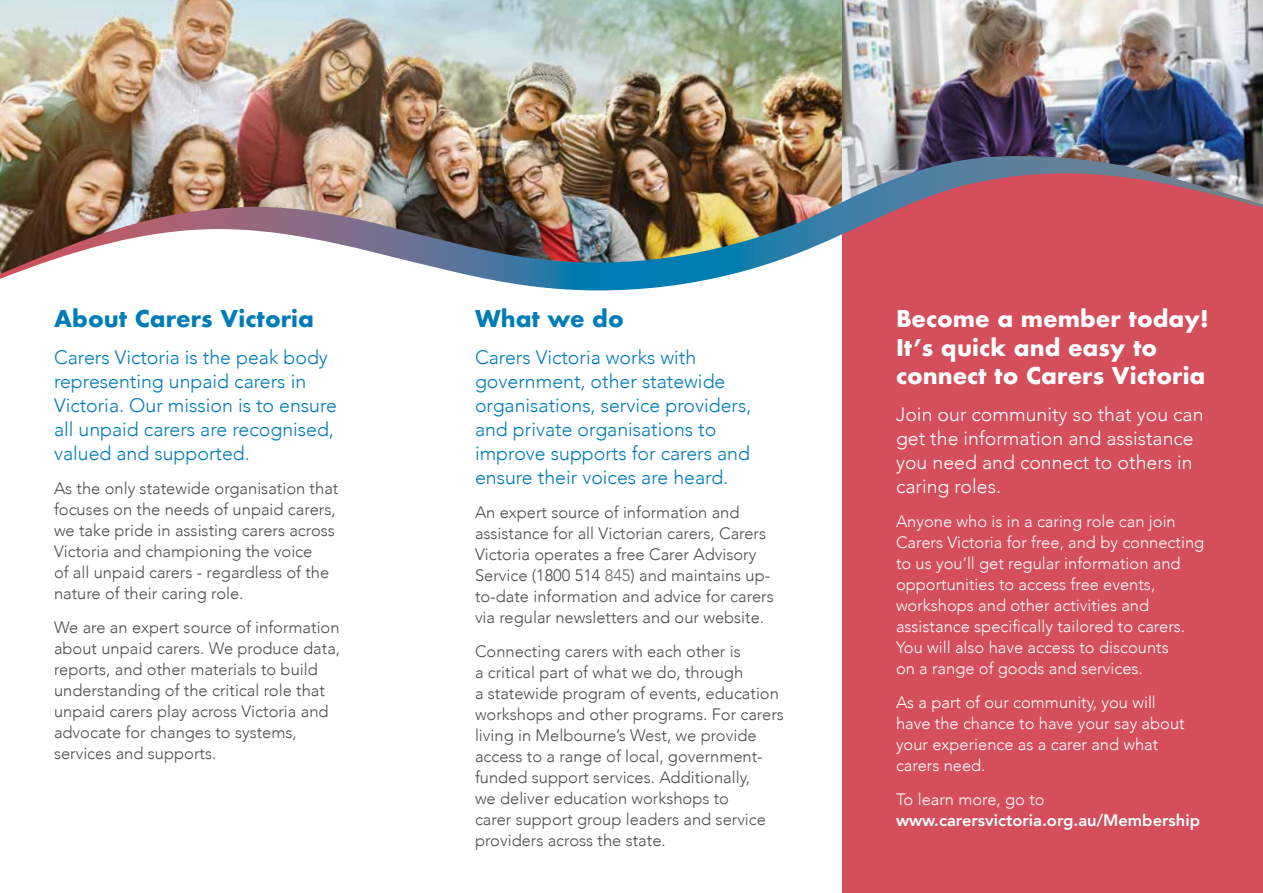
<style>
.page{position:relative;width:1263px;height:893px;background:#fff}
.page>*{position:absolute;margin:0;border:0;box-sizing:border-box;transform-origin:0 0}
.t1{font:700 22.5px/28.5px "Futura";color:#fff}
.t2{font:700 22.5px "Futura";color:#007db6}
.t3{font:300 19.5px/24px "Avenir";color:#007db6}
.t4{font:300 19.5px/24px "Avenir";color:#fff}
.t5{font:300 16.5px/21px "Avenir";color:#4d4d4f}
.t6{font:300 16.5px/21px "Avenir";color:#fff}
.t7{font:800 16.5px "Avenir";color:#fff}
.s1{color:#696a6c}
</style>
<div class="page">
<div style="left:842px;top:0;width:421px;height:893px;background:#d44e5b"></div>
<img style="left:842px;top:0;width:421px;height:156px">
<img style="left:0;top:0;width:842px;height:156px">
<img style="left:0;top:156px;width:1263px;height:135px">
<h1 class="t2" style="left:54px;top:303px;width:261px">About Carers Victoria</h1>
<p class="t3" style="left:54px;top:345px;width:285px">Carers Victoria is the peak body representing unpaid carers in<br>Victoria. Our mission is to ensure all unpaid carers are recognised, valued and supported.</p>
<p class="t5" style="left:54px;top:478px;width:286px">As the only statewide organisation that focuses on the needs of unpaid carers, we take pride in assisting carers across Victoria and championing the voice<br>of all unpaid carers - regardless of the nature of their caring role.</p>
<p class="t5" style="left:54px;top:616px;width:288px">We are an expert source of information about unpaid carers. We produce data, reports, and other materials to build understanding of the critical role that unpaid carers play across Victoria and advocate for changes to systems, services and supports.</p>
<h1 class="t2" style="left:475px;top:303px;width:150px">What we do</h1>
<p class="t3" style="left:475px;top:345px;width:278px">Carers Victoria works with government, other statewide organisations, service providers, and private organisations to improve supports for carers and ensure their voices are heard.</p>
<p class="t5" style="left:475px;top:502px;width:300px">An expert source of information and assistance for all Victorian carers, Carers Victoria operates a free Carer Advisory Service (1800 514 <span class="s1">845</span>) and maintains up&shy;to-date information and advice for carers via regular newsletters and our website.</p>
<p class="t5" style="left:475px;top:640px;width:310px">Connecting carers with each other is<br>a critical part of what we do, through<br>a statewide program of events, education workshops and other programs. For carers living in Melbourne’s West, we provide access to a range of local, government&shy;funded support services. Additionally,<br>we deliver education workshops to<br>carer support group leaders and service providers across the state.</p>
<h1 class="t1" style="left:896px;top:305px;width:314px">Become a member today!<br>It’s quick and easy to connect to Carers Victoria</h1>
<p class="t4" style="left:896px;top:402px;width:309px">Join our community so that you can get the information and assistance you need and connect to others in caring roles.</p>
<p class="t6" style="left:896px;top:511px;width:310px">Anyone who is in a caring role can join Carers Victoria for free, and by connecting to us you’ll get regular information and opportunities to access free events, workshops and other activities and assistance specifically tailored to carers.<br>You will also have access to discounts<br>on a range of goods and services.</p>
<p class="t6" style="left:896px;top:692px;width:290px">As a part of our community, you will have the chance to have your say about your experience as a carer and what carers need.</p>
<p class="t6" style="left:896px;top:788px;width:150px">To learn more, go to</p>
<p class="t7" style="left:896px;top:807px;width:306px">www.carersvictoria.org.au/Membership</p>
</div>
